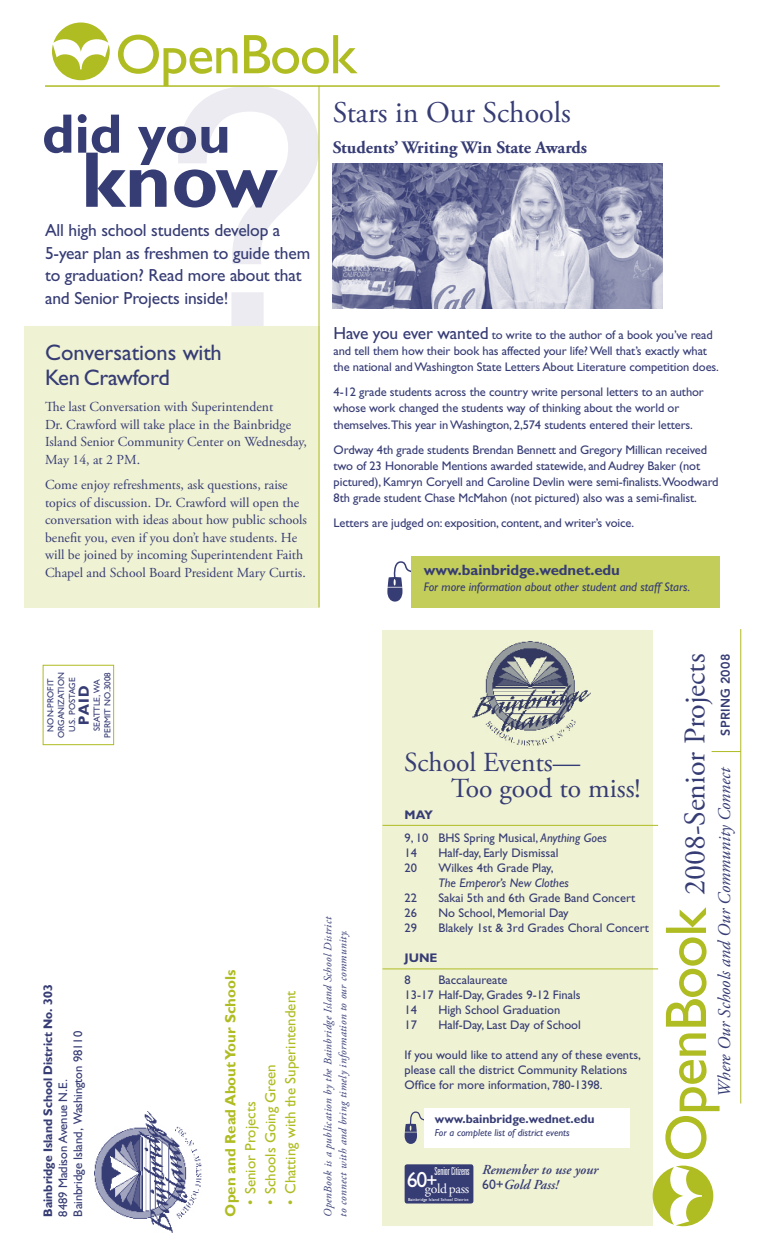
<style>
.page{position:relative;width:765px;height:1260px;background:#fff}
.page>*{position:absolute;margin:0;border:0;box-sizing:border-box;transform-origin:0 0}
.t1{font:58.88px "Gill Sans";letter-spacing:-.02em;color:#afbc22}
.t2{font:56px "Gill Sans";letter-spacing:-.02em;color:#afbc22}
.t3{font:30px "Adobe Garamond Pro";color:#363c74}
.t4{font:27.5px/26.6px "Adobe Garamond Pro";color:#363c74}
.t5{font:22.5px/25px "Gill Sans";letter-spacing:-.01em;color:#363c74}
.t6{font:21.88px "Gill Sans";color:#fff}
.t7{font:italic 17.75px "Adobe Garamond Pro";color:#363c74}
.t8{font:17.5px/22.5px "Gill Sans";letter-spacing:-.01em;color:#363c74}
.t9{font:700 17.5px "Adobe Garamond Pro";color:#363c74}
.t10{font:15px "Gill Sans";color:#afbc22}
.t11{font:700 15px "Gill Sans";color:#afbc22}
.t12{font:700 15px "Gill Sans";letter-spacing:-.005em;color:#363c74}
.t13{font:700 14.75px "Humanist 521 BT";color:#363c74}
.t14{font:13.75px/17.5px "Adobe Garamond Pro";color:#363c74}
.t15{font:italic 600 13.75px/15px "Adobe Garamond Pro";color:#363c74;text-align:center}
.t16{font:13.75px "Adobe Garamond";letter-spacing:-.02em;color:#fff}
.t17{font:12.5px/16.2px "Gill Sans";letter-spacing:-.01em;color:#363c74}
.t18{font:italic 12.5px "Gill Sans";letter-spacing:-.005em;color:#363c74}
.t19{font:12.5px/15px "Humanist 521 BT";color:#363c74}
.t20{font:700 12.5px "Humanist 521 BT";color:#363c74}
.t21{font:800 12.5px "Avenir LT";letter-spacing:.02em;color:#363c74}
.t22{font:700 12.5px "Gill Sans";color:#363c74}
.t23{font:700 12.25px "Gill Sans";letter-spacing:-.005em;color:#363c74}
.t24{font:italic 11.25px/15px "Adobe Garamond Pro";letter-spacing:.03em;color:#363c74}
.t25{font:italic 10.12px "Gill Sans";color:#363c74}
.t26{font:8.88px/10.9px "Humanist 521 BT";color:#363c74;text-align:center}
.t27{font:4.38px "Gill Sans";letter-spacing:.02em;color:#fff}
.s1{font-size:17.5px}
.s2{font-weight:700}
.s3{font-style:italic}
.s4{font-family:"Univers";font-weight:300;font-style:normal;font-stretch:ultra-condensed;font-size:11px;color:#fff}
.s5{font-family:"Gill Sans";font-weight:400;font-style:normal}
.s6{font-size:19.75px}
</style>
<div class="page">
<div style="left:382px;top:630px;width:270px;height:595px;background:#eff2d3"></div>
<img style="left:472px;top:642px;width:118px;height:104px">
<div style="left:43px;top:665px;width:71px;height:80px;border:1px solid #afbc22"></div>
<img style="left:95px;top:1111px;width:107px;height:121px">
<svg style="left:653px;top:1166px;width:60px;height:60px"></svg>
<hr style="left:382px;top:969px;width:276px;height:1px;background:#afbc22">
<hr style="left:382px;top:825px;width:276px;height:1px;background:#afbc22">
<hr style="left:740px;top:629px;width:1px;height:475px;background:#afbc22">
<svg style="left:712px;top:751px;width:28px;height:1px"></svg>
<svg style="left:405px;top:1111px;width:20px;height:33px"></svg>
<div style="left:425px;top:1108px;width:205px;height:40px;background:#fff"></div>
<div style="left:405px;top:1164px;width:68px;height:40px;background:#363c74;border-radius:2px"></div>
<svg style="left:52px;top:22px;width:58px;height:58px"></svg>
<div style="left:24px;top:326px;width:295px;height:281px;background:#eff2d3"></div>
<hr style="left:45px;top:86px;width:675px;height:1px;background:#afbc22">
<hr style="left:319px;top:86px;width:1px;height:521px;background:#afbc22">
<img style="left:333px;top:163px;width:330px;height:146px">
<svg style="left:387px;top:561px;width:24px;height:41px"></svg>
<div style="left:411px;top:556px;width:309px;height:52px;background:#c3cd59"></div>
<svg style="left:44px;top:86px;width:275px;height:241px"></svg>
<h2 class="t2" style="left:115px;top:22px;width:243px">OpenBook</h2>
<h3 class="t3" style="left:333px;top:94px;width:240px">Stars in Our Schools</h3>
<h3 class="t9" style="left:333px;top:137px;width:256px">Students’ Writing Win State Awards</h3>
<h3 class="t8" style="left:45px;top:219px;width:267px">All high school students develop a 5-year plan as freshmen to guide them to graduation? Read more about that and Senior Projects inside!</h3>
<h3 class="t5" style="left:45px;top:340px;width:178px">Conversations with<br>Ken Crawford</h3>
<p class="t14" style="left:45px;top:399px;width:263px">The last Conversation with Superintendent<br>Dr. Crawford will take place in the Bainbridge Island Senior Community Center on Wednesday, May 14, at 2 PM.</p>
<p class="t14" style="left:45px;top:477px;width:264px">Come enjoy refreshments, ask questions, raise topics of discussion. Dr. Crawford will open the conversation with ideas about how public schools benefit you, even if you don’t have students. He will be joined by incoming Superintendent Faith Chapel and School Board President Mary Curtis.</p>
<p class="t17" style="left:334px;top:326px;width:387px"><span class="s1">Have you ever wanted</span> to write to the author of a book you’ve read and tell them how their book has affected your life? Well that’s exactly what the national and Washington State Letters About Literature competition does.</p>
<p class="t17" style="left:334px;top:384px;width:372px">4-12 grade students across the country write personal letters to an author whose work changed the students way of thinking about the world or themselves.This year in Washington, 2,574 students entered their letters.</p>
<p class="t17" style="left:334px;top:441px;width:387px">Ordway 4th grade students Brendan Bennett and Gregory Millican received two of 23 Honorable Mentions awarded statewide, and Audrey Baker (not pictured), Kamryn Coryell and Caroline Devlin were semi-finalists.Woodward 8th grade student Chase McMahon (not pictured) also was a semi-finalist.</p>
<p class="t17" style="left:334px;top:515px;width:302px">Letters are judged on: exposition, content, and writer’s voice.</p>
<p class="t12" style="left:424px;top:561px;width:198px">www.bainbridge.wednet.edu</p>
<p class="t18" style="left:424px;top:580px;width:268px">For more information about other student and staff Stars.</p>
<p class="t26" style="left:91px;top:738px;width:67px;rotate:-90deg">SEATTLE, WA<br>PERMIT NO.3008</p>
<p class="t26" style="left:45px;top:738px;width:67px;rotate:-90deg">NON-PROFIT<br>ORGANIZATION<br>U.S. POSTAGE</p>
<p class="t13" style="left:75px;top:725px;width:41px;rotate:-90deg">PAID</p>
<p class="t20" style="left:40px;top:1217px;width:234px;rotate:-90deg">Bainbridge Island School District No. 303</p>
<p class="t19" style="left:55px;top:1217px;width:187px;rotate:-90deg">8489 Madison Avenue N.E.<br>Bainbridge Island, Washington 98110</p>
<p class="t11" style="left:222px;top:1217px;width:248px;rotate:-90deg">Open and Read About Your Schools</p>
<p class="t10" style="left:282px;top:1205px;width:216px;rotate:-90deg">• Chatting with the Superintendent</p>
<p class="t10" style="left:262px;top:1205px;width:143px;rotate:-90deg">• Schools Going Green</p>
<p class="t10" style="left:242px;top:1205px;width:105px;rotate:-90deg">• Senior Projects</p>
<p class="t24" style="left:321px;top:1217px;width:302px;rotate:-90deg">OpenBook is a publication by the Bainbridge Island School District to connect with and bring timely information to our community.</p>
<h3 class="t4" style="left:451px;top:750px;width:191px;text-indent:-47px">School Events—<br>Too good to miss!</h3>
<p class="t17" style="left:405px;top:803px;width:204px;line-height:22.9px"><span class="s2">MAY<br></span>9, 10 BHS Spring Musical, <span class="s3">Anything Goes</span></p>
<p class="t17" style="left:405px;top:844px;width:14px">14</p>
<p class="t17" style="left:438px;top:844px;width:122px">Half-day, Early Dismissal</p>
<p class="t17" style="left:405px;top:859px;width:14px">20</p>
<p class="t17" style="left:438px;top:859px;width:117px">Wilkes 4th Grade Play,</p>
<p class="t18" style="left:438px;top:875px;width:132px">The Emperor’s New Clothes</p>
<p class="t17" style="left:405px;top:889px;width:14px">22</p>
<p class="t17" style="left:438px;top:889px;width:198px">Sakai 5th and 6th Grade Band Concert</p>
<p class="t17" style="left:405px;top:904px;width:14px">26</p>
<p class="t17" style="left:438px;top:904px;width:132px">No School, Memorial Day</p>
<p class="t17" style="left:405px;top:919px;width:14px">29</p>
<p class="t17" style="left:438px;top:919px;width:212px">Blakely 1st &amp; 3rd Grades Choral Concert</p>
<p class="t22" style="left:405px;top:950px;width:34px">JUNE</p>
<p class="t17" style="left:405px;top:972px;width:8px">8</p>
<p class="t17" style="left:405px;top:973px;width:177px;line-height:15px;text-indent:34px">Baccalaureate<br>13-17 Half-Day, Grades 9-12 Finals<br>14</p>
<p class="t17" style="left:438px;top:1002px;width:123px">High School Graduation</p>
<p class="t17" style="left:405px;top:1017px;width:14px">17</p>
<p class="t17" style="left:438px;top:1017px;width:144px">Half-Day, Last Day of School</p>
<p class="t17" style="left:405px;top:1048px;width:238px;line-height:15px">If you would like to attend any of these events, please call the district Community Relations<br>Office for more information, 780-1398.</p>
<p class="t23" style="left:435px;top:1112px;width:161px">www.bainbridge.wednet.edu</p>
<p class="t25" style="left:435px;top:1127px;width:136px">For a complete list of district events</p>
<p class="t15" style="left:435px;top:1163px;width:165px"><span class="s4">Senior Citizens</span> Remember to use your<br><span class="s5">60+</span>Gold Pass!</p>
<h3 class="t6" style="left:407px;top:1167px;width:32px">60<span class="s6">+</span></h3>
<p class="t27" style="left:408px;top:1197px;width:62px">Bainbridge Island School District</p>
<p class="t16" style="left:425px;top:1182px;width:46px">goldpass</p>
<p class="t21" style="left:718px;top:736px;width:83px;rotate:-90deg">SPRING 2008</p>
<h3 class="t3" style="left:677px;top:895px;width:243px;rotate:-90deg">2008-Senior Projects</h3>
<h3 class="t7" style="left:714px;top:1097px;width:332px;rotate:-90deg">Where Our Schools and Our Community Connect</h3>
<h1 class="t1" style="left:652px;top:1162px;width:256px;rotate:-90deg">OpenBook</h1>
</div>
